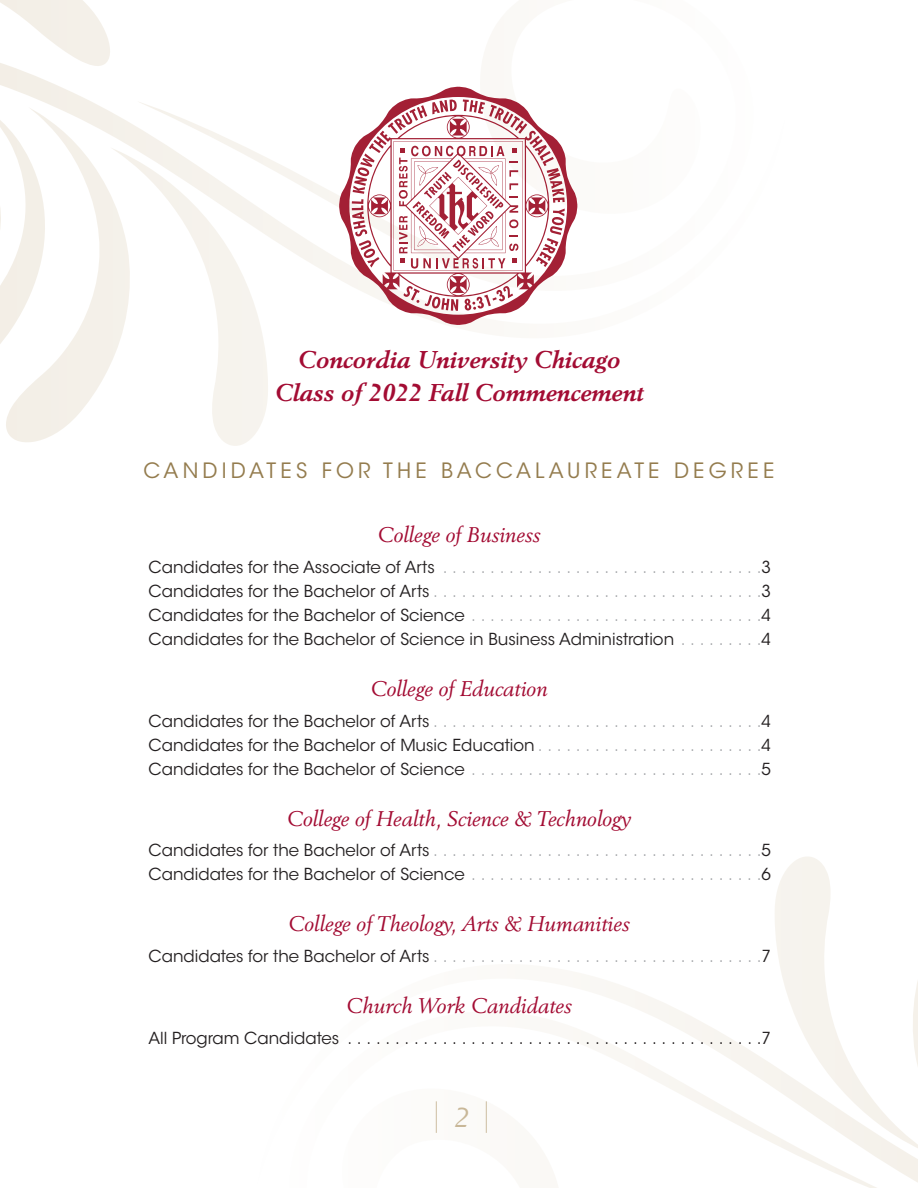
<style>
.page{position:relative;width:918px;height:1188px;background:#fff}
.page>*{position:absolute;margin:0;border:0;box-sizing:border-box;transform-origin:0 0}
.t1{font:200 31.5px "ITC Avant Garde Std";color:#c8b798}
.t2{font:italic 700 24px/33px "Berling LT Std";color:#a30c33;text-align:center}
.t3{font:italic 21px "Berling LT Std";color:#a30c33}
.t4{font:21px "ITC Avant Garde Std";letter-spacing:.2em;color:#947c4e}
.t5{font:16.5px/24px "ITC Avant Garde Std";color:#231f20;text-align:justify}
.t6{font:16.5px "ITC Avant Garde Std";color:#a7a9ac}
.s1{color:#a7a9ac}
.s2{color:#231f20}
.s3{font-family:"Berling LT Std";font-weight:400;font-style:italic;font-size:27px}
</style>
<div class="page">
<svg style="left:137px;top:86px;width:441px;height:193px"></svg>
<svg style="left:0;top:0;width:110px;height:344px"></svg>
<svg style="left:4px;top:107px;width:131px;height:335px"></svg>
<svg style="left:110px;top:147px;width:158px;height:299px"></svg>
<svg style="left:573px;top:972px;width:103px;height:37px"></svg>
<svg style="left:573px;top:1009px;width:201px;height:135px"></svg>
<svg style="left:774px;top:857px;width:144px;height:331px"></svg>
<svg style="left:339px;top:87px;width:238px;height:238px"></svg>
<svg style="left:403px;top:286px;width:55px;height:25px"></svg>
<svg style="left:464px;top:286px;width:49px;height:25px"></svg>
<svg style="left:352px;top:99px;width:213px;height:172px"></svg>
<h2 class="t2" style="left:275px;top:343px;width:370px">Concordia University Chicago<br>Class of 2022 Fall Commencement</h2>
<p class="t4" style="left:144px;top:457px;width:632px">CANDIDATES FOR THE BACCALAUREATE DEGREE</p>
<p class="t3" style="left:377px;top:522px;width:165px">College of Business</p>
<p class="t5" style="left:148px;top:555px;width:624px">Candidates for the Associate of Arts <span class="s1">. . . . . . . . . . . . . . . . . . . . . . . . . . . . . . . . .</span> 3<br>Candidates for the Bachelor of Arts <span class="s1">. . . . . . . . . . . . . . . . . . . . . . . . . . . . . . . . . .</span> 3<br>Candidates for the Bachelor of Science <span class="s1">. . . . . . . . . . . . . . . . . . . . . . . . . . . . . .</span> 4<br>Candidates for the Bachelor of Science in Business Administration <span class="s1">. . . . . . . .</span> 4</p>
<p class="t3" style="left:370px;top:676px;width:179px">College of Education</p>
<p class="t5" style="left:148px;top:709px;width:624px">Candidates for the Bachelor of Arts <span class="s1">. . . . . . . . . . . . . . . . . . . . . . . . . . . . . . . . . .</span> 4<br>Candidates for the Bachelor of Music Education <span class="s1">. . . . . . . . . . . . . . . . . . . . . . .</span> 4<br>Candidates for the Bachelor of Science <span class="s1">. . . . . . . . . . . . . . . . . . . . . . . . . . . . . .</span> 5</p>
<p class="t3" style="left:287px;top:806px;width:346px">College of Health, Science &amp; Technology</p>
<p class="t5" style="left:148px;top:839px;width:624px">Candidates for the Bachelor of Arts <span class="s1">. . . . . . . . . . . . . . . . . . . . . . . . . . . . . . . . . .</span> 5<br>Candidates for the Bachelor of Science <span class="s1">. . . . . . . . . . . . . . . . . . . . . . . . . . . . . .</span> 6</p>
<p class="t3" style="left:288px;top:911px;width:343px">College of Theology, Arts &amp; Humanities</p>
<p class="t6" style="left:148px;top:946px;width:624px"><span class="s2">Candidates for the Bachelor of Arts</span> . . . . . . . . . . . . . . . . . . . . . . . . . . . . . . . . . . <span class="s2">7</span></p>
<p class="t3" style="left:346px;top:993px;width:227px">Church Work Candidates</p>
<p class="t5" style="left:148px;top:1026px;width:624px">All Program Candidates . . . . . . . . . . . . . . . . . . . . . . . . . . . . . . . . . . . . . . . . . . . 7</p>
<h1 class="t1" style="left:428px;top:1095px;width:69px">| <span class="s3">2</span> |</h1>
</div>
